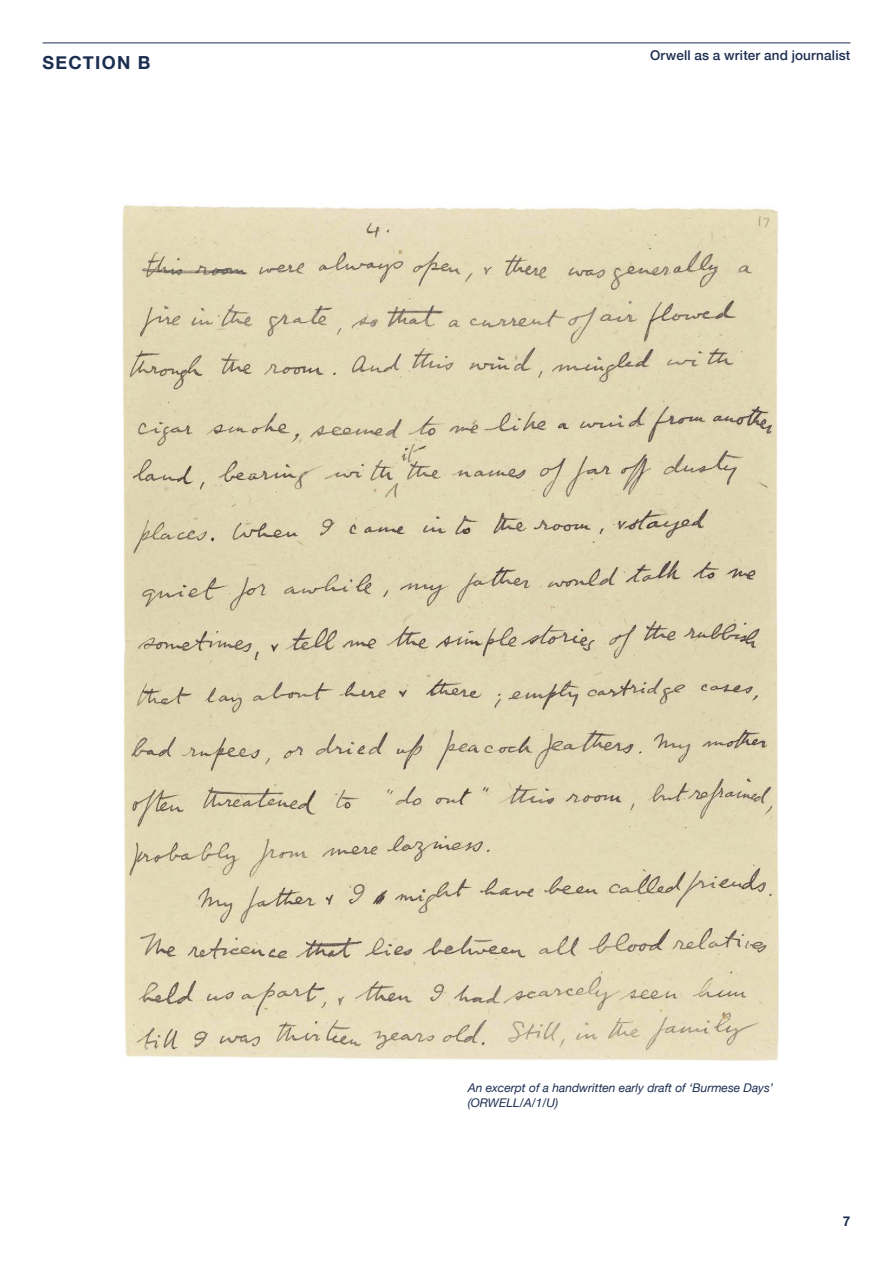
<style>
.page{position:relative;width:893px;height:1263px;background:#fff}
.page>*{position:absolute;margin:0;border:0;box-sizing:border-box;transform-origin:0 0}
.t1{font:700 18px "Helvetica Neue";letter-spacing:.07em;color:#1c2e50}
.t2{font:500 13.5px "Helvetica Neue";letter-spacing:.015em;color:#1c2e50}
.t3{font:700 13.5px "Helvetica Neue";color:#1c2e50}
.t4{font:italic 12px/15px "Helvetica Neue";color:#1c2e50}
</style>
<div class="page">
<hr style="left:43px;top:43px;width:807px;height:1px;background:#1c2e50">
<img style="left:123px;top:204px;width:655px;height:856px">
<h1 class="t1" style="left:43px;top:48px;width:110px">SECTION B</h1>
<p class="t2" style="left:650px;top:44px;width:202px">Orwell as a writer and journalist</p>
<p class="t4" style="left:468px;top:1080px;width:307px">An excerpt of a handwritten early draft of ‘Burmese Days’ (ORWELL/A/1/U)</p>
<p class="t3" style="left:843px;top:1210px;width:9px">7</p>
</div>
